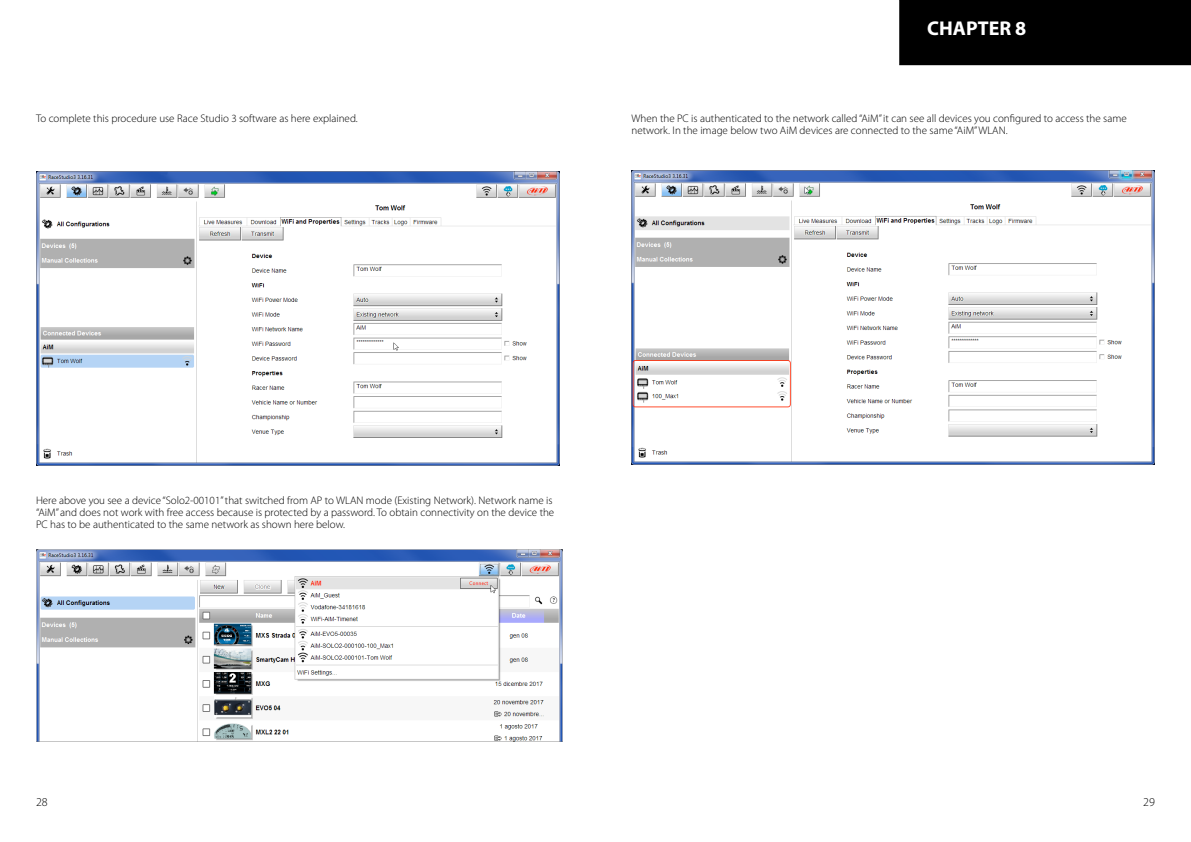
<style>
.page{position:relative;width:1191px;height:842px;background:#fff}
.page>*{position:absolute;margin:0;border:0;box-sizing:border-box;transform-origin:0 0}
.t1{font:700 20px "Myriad Pro";color:#fff}
.t2{font:300 12px "Myriad Pro";color:#000}
.t3{font:300 11px/12px "Myriad Pro";color:#000}
</style>
<div class="page">
<div style="left:899px;top:1px;width:291px;height:64px;background:#000"></div>
<div style="left:899px;top:0;width:292px;height:65px;border:1px solid #000"></div>
<img style="left:36px;top:171px;width:523px;height:294px">
<img style="left:36px;top:550px;width:526px;height:191px">
<img style="left:631px;top:170px;width:524px;height:295px">
<h1 class="t1" style="left:927px;top:15px;width:101px">CHAPTER 8</h1>
<p class="t3" style="left:36px;top:112px;width:323px">To complete this procedure use Race Studio 3 software as here explained.</p>
<p class="t3" style="left:631px;top:112px;width:497px">When the PC is authenticated to the network called “AiM” it can see all devices you configured to access the same network. In the image below two AiM devices are connected to the same “AiM” WLAN.</p>
<p class="t3" style="left:36px;top:495px;width:520px">Here above you see a device “Solo2-00101” that switched from AP to WLAN mode (Existing Network). Network name is “AiM” and does not work with free access because is protected by a password. To obtain connectivity on the device the<br>PC has to be authenticated to the same network as shown here below.</p>
<p class="t2" style="left:36px;top:795px;width:13px">28</p>
<p class="t2" style="left:1143px;top:795px;width:13px">29</p>
</div>
